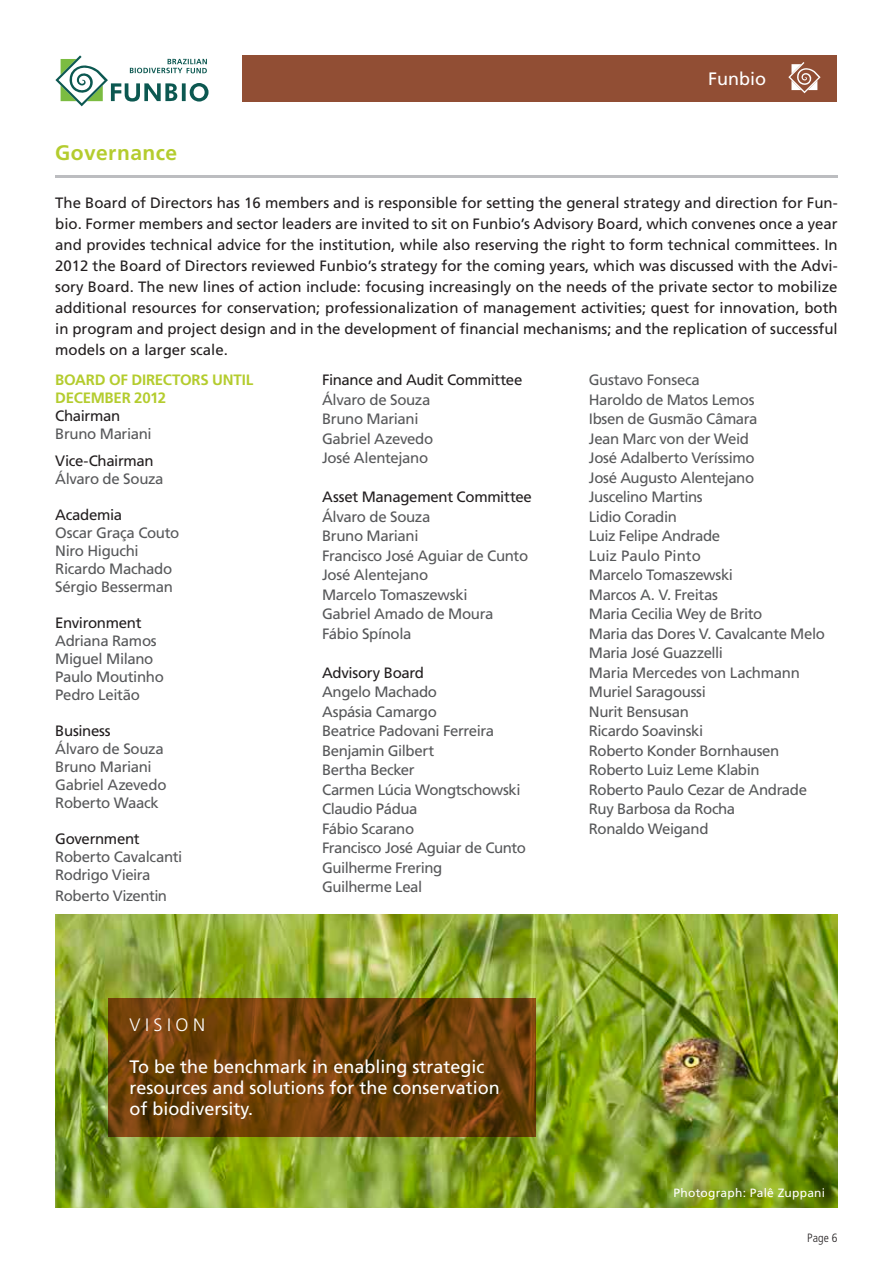
<style>
.page{position:relative;width:893px;height:1263px;background:#fff}
.page>*{position:absolute;margin:0;border:0;box-sizing:border-box;transform-origin:0 0}
.t1{font:700 21px "Frutiger LT Std";letter-spacing:.02em;color:#b4cc2e}
.t2{font:18px/21px "Frutiger";color:#fff}
.t3{font:300 18px "Frutiger";letter-spacing:.25em;color:#fff}
.t4{font:15px/19.5px "Frutiger LT Std";letter-spacing:-.025em;color:#57585a}
.t5{font:15px/21px "Frutiger";letter-spacing:-.015em;color:#231f20;text-align:justify}
.t6{font:15px/18px "Frutiger";letter-spacing:-.025em;color:#57585a}
.t7{font:15px "Frutiger LT Std";letter-spacing:-.02em;color:#231f20}
.t8{font:700 15px/18px "Frutiger LT Std";letter-spacing:-.015em;color:#b4cc2e}
.t9{font:12px "Frutiger";letter-spacing:.02em;color:#fff}
.t10{font:300 condensed 12px "Frutiger";color:#231f20}
</style>
<div class="page">
<div style="left:242px;top:55px;width:595px;height:47px;background:#914e34"></div>
<svg style="left:55px;top:55px;width:154px;height:51px"></svg>
<svg style="left:788px;top:62px;width:33px;height:31px"></svg>
<img style="left:55px;top:914px;width:783px;height:294px">
<svg style="left:108px;top:998px;width:428px;height:138px;background:#6d3f09"></svg>
<hr style="left:55px;top:175px;width:783px;height:2px;background:#bcbdc0">
<p class="t2" style="left:708px;top:69px;width:59px">Funbio</p>
<h1 class="t1" style="left:55px;top:141px;width:124px">GOVERNANCE</h1>
<p class="t5" style="left:55px;top:193px;width:784px">The Board of Directors has 16 members and is responsible for setting the general strategy and direction for Fun&shy;bio. Former members and sector leaders are invited to sit on Funbio’s Advisory Board, which convenes once a year and provides technical advice for the institution, while also reserving the right to form technical committees. In 2012 the Board of Directors reviewed Funbio’s strategy for the coming years, which was discussed with the Advi&shy;sory Board. The new lines of action include: focusing increasingly on the needs of the private sector to mobilize additional resources for conservation; professionalization of management activities; quest for innovation, both in program and project design and in the development of financial mechanisms; and the replication of successful models on a larger scale.</p>
<p class="t8" style="left:55px;top:371px;width:193px">BOARD OF DIRECTORS UNTIL<br>DECEMBER 2012</p>
<p class="t5" style="left:55px;top:406px;width:66px">Chairman</p>
<p class="t6" style="left:55px;top:425px;width:98px">Bruno Mariani</p>
<p class="t5" style="left:55px;top:450px;width:100px">Vice-Chairman</p>
<p class="t6" style="left:55px;top:470px;width:110px">Álvaro de Souza</p>
<p class="t5" style="left:55px;top:504px;width:68px">Academia</p>
<p class="t6" style="left:55px;top:524px;width:126px">Oscar Graça Couto<br>Niro Higuchi<br>Ricardo Machado<br>Sérgio Besserman</p>
<p class="t5" style="left:55px;top:612px;width:88px">Environment</p>
<p class="t6" style="left:55px;top:632px;width:110px">Adriana Ramos<br>Miguel Milano<br>Paulo Moutinho<br>Pedro Leitão</p>
<p class="t5" style="left:55px;top:720px;width:57px">Business</p>
<p class="t6" style="left:55px;top:740px;width:113px">Álvaro de Souza<br>Bruno Mariani<br>Gabriel Azevedo<br>Roberto Waack</p>
<p class="t5" style="left:55px;top:828px;width:86px">Government</p>
<p class="t6" style="left:55px;top:848px;width:129px">Roberto Cavalcanti<br>Rodrigo Vieira</p>
<p class="t6" style="left:55px;top:887px;width:113px">Roberto Vizentin</p>
<p class="t7" style="left:322px;top:371px;width:202px">Finance and Audit Committee</p>
<p class="t4" style="left:322px;top:390px;width:113px">Álvaro de Souza<br>Bruno Mariani<br>Gabriel Azevedo<br>José Alentejano</p>
<p class="t7" style="left:322px;top:488px;width:211px">Asset Management Committee</p>
<p class="t4" style="left:322px;top:507px;width:208px">Álvaro de Souza<br>Bruno Mariani<br>Francisco José Aguiar de Cunto<br>José Alentejano<br>Marcelo Tomaszewski<br>Gabriel Amado de Moura<br>Fábio Spínola</p>
<p class="t7" style="left:322px;top:664px;width:104px">Advisory Board</p>
<p class="t4" style="left:322px;top:682px;width:205px">Angelo Machado<br>Aspásia Camargo<br>Beatrice Padovani Ferreira<br>Benjamin Gilbert<br>Bertha Becker<br>Carmen Lúcia Wongtschowski<br>Claudio Pádua<br>Fábio Scarano<br>Francisco José Aguiar de Cunto<br>Guilherme Frering<br>Guilherme Leal</p>
<p class="t4" style="left:589px;top:370px;width:238px">Gustavo Fonseca<br>Haroldo de Matos Lemos<br>Ibsen de Gusmão Câmara<br>Jean Marc von der Weid<br>José Adalberto Veríssimo<br>José Augusto Alentejano<br>Juscelino Martins<br>Lidio Coradin<br>Luiz Felipe Andrade<br>Luiz Paulo Pinto<br>Marcelo Tomaszewski<br>Marcos A. V. Freitas<br>Maria Cecilia Wey de Brito<br>Maria das Dores V. Cavalcante Melo<br>Maria José Guazzelli<br>Maria Mercedes von Lachmann<br>Muriel Saragoussi<br>Nurit Bensusan<br>Ricardo Soavinski<br>Roberto Konder Bornhausen<br>Roberto Luiz Leme Klabin<br>Roberto Paulo Cezar de Andrade<br>Ruy Barbosa da Rocha<br>Ronaldo Weigand</p>
<p class="t3" style="left:130px;top:1014px;width:77px">VISION</p>
<p class="t2" style="left:130px;top:1056px;width:372px">To be the benchmark in enabling strategic resources and solutions for the conservation of biodiversity.</p>
<p class="t9" style="left:674px;top:1186px;width:153px">Photograph: Palê Zuppani</p>
<p class="t10" style="left:807px;top:1231px;width:32px">Page 6</p>
</div>
